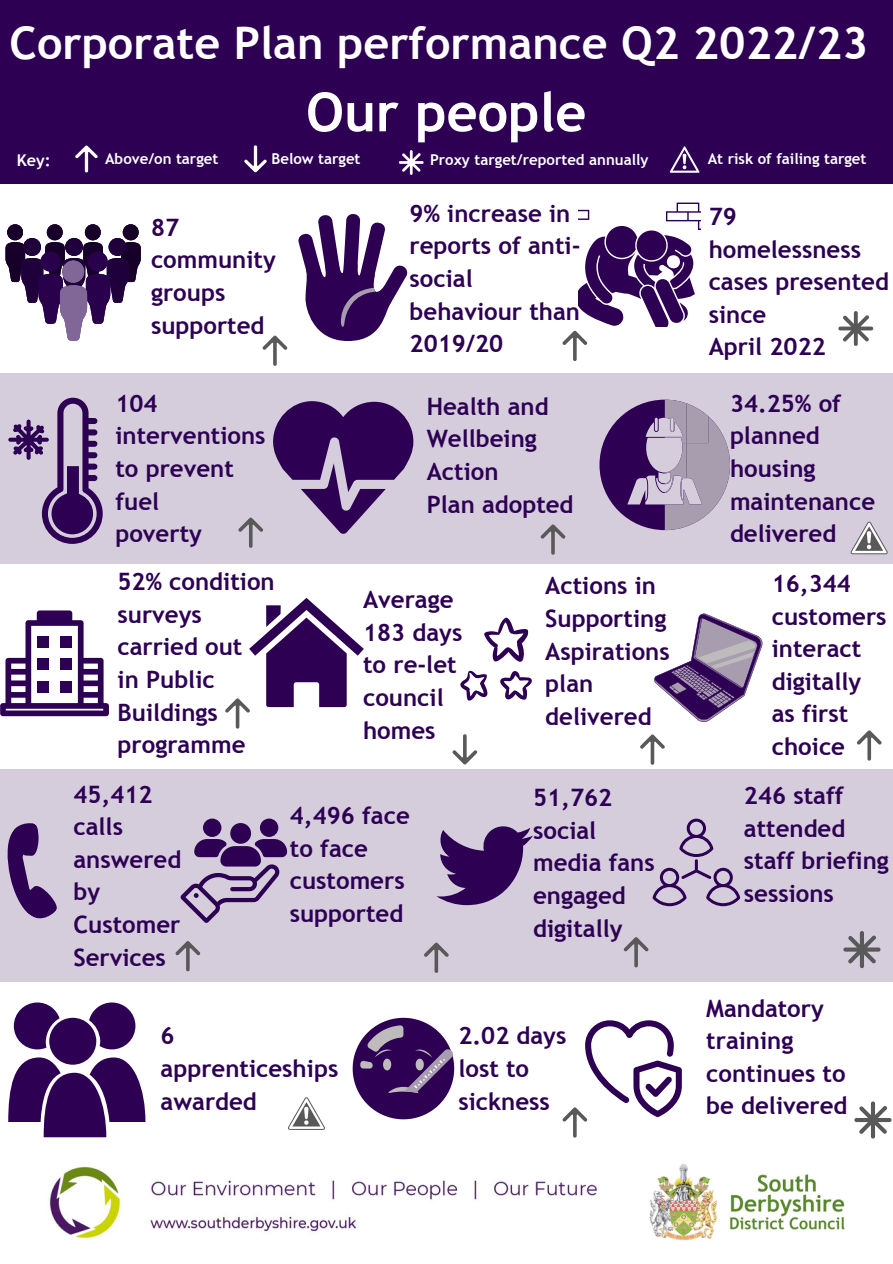
<style>
.page{position:relative;width:893px;height:1264px;background:#fff}
.page>*{position:absolute;margin:0;border:0;box-sizing:border-box;transform-origin:0 0}
.t1{font:700 54px "Trebuchet MS";color:#fff}
.t2{font:700 45px "Trebuchet MS";color:#fff}
.t3{font:700 24px/32.5px "Trebuchet MS";color:#2d0054}
.t4{font:700 16.2px "Trebuchet MS";color:#fff}
.t5{font:700 15px "Trebuchet MS";color:#fff}
</style>
<div class="page">
<div style="left:0;top:0;width:892px;height:183px;background:#2d0054"></div>
<img style="left:49px;top:1166px;width:547px;height:73px">
<img style="left:649px;top:1163px;width:196px;height:78px">
<svg style="left:6px;top:224px;width:135px;height:117px"></svg>
<div style="left:62px;top:260px;width:22px;height:23px;background:#816698;border-radius:50%"></div>
<svg style="left:298px;top:214px;width:110px;height:127px"></svg>
<div style="left:0;top:373px;width:892px;height:190px;background:#d5ccdc"></div>
<svg style="left:599px;top:399px;width:131px;height:131px"></svg>
<div style="left:0;top:769px;width:892px;height:213px;background:#d5ccdc"></div>
<svg style="left:654px;top:613px;width:109px;height:109px"></svg>
<svg style="left:7px;top:823px;width:50px;height:96px"></svg>
<div style="left:49px;top:1017px;width:47px;height:47px;background:#2d0054;border-radius:50%"></div>
<svg style="left:89px;top:1002px;width:46px;height:47px"></svg>
<svg style="left:14px;top:1002px;width:46px;height:47px"></svg>
<svg style="left:8px;top:1057px;width:137px;height:80px"></svg>
<svg style="left:352px;top:1017px;width:103px;height:103px"></svg>
<svg style="left:562px;top:202px;width:138px;height:159px"></svg>
<svg style="left:838px;top:311px;width:35px;height:35px"></svg>
<svg style="left:623px;top:937px;width:25px;height:30px"></svg>
<svg style="left:8px;top:398px;width:95px;height:146px"></svg>
<svg style="left:238px;top:517px;width:25px;height:31px"></svg>
<svg style="left:273px;top:401px;width:140px;height:133px"></svg>
<svg style="left:452px;top:734px;width:25px;height:30px"></svg>
<svg style="left:0;top:610px;width:109px;height:106px"></svg>
<svg style="left:857px;top:730px;width:24px;height:30px"></svg>
<svg style="left:562px;top:1020px;width:119px;height:117px"></svg>
<svg style="left:540px;top:524px;width:25px;height:30px"></svg>
<svg style="left:225px;top:598px;width:139px;height:130px"></svg>
<svg style="left:175px;top:941px;width:25px;height:30px"></svg>
<svg style="left:640px;top:734px;width:24px;height:30px"></svg>
<svg style="left:424px;top:942px;width:24px;height:30px"></svg>
<svg style="left:652px;top:818px;width:88px;height:88px"></svg>
<svg style="left:436px;top:826px;width:97px;height:79px"></svg>
<div style="left:260px;top:818px;width:18px;height:19px;background:#2d0054;border-radius:50%"></div>
<div style="left:203px;top:818px;width:18px;height:19px;background:#2d0054;border-radius:50%"></div>
<svg style="left:180px;top:839px;width:107px;height:84px"></svg>
<div style="left:230px;top:823px;width:21px;height:20px;background:#2d0054;border-radius:50%"></div>
<svg style="left:262px;top:335px;width:25px;height:31px"></svg>
<svg style="left:843px;top:931px;width:37px;height:37px"></svg>
<svg style="left:854px;top:1101px;width:37px;height:37px"></svg>
<svg style="left:484px;top:617px;width:45px;height:45px"></svg>
<svg style="left:460px;top:670px;width:28px;height:30px"></svg>
<svg style="left:500px;top:671px;width:32px;height:29px"></svg>
<svg style="left:850px;top:521px;width:37px;height:33px"></svg>
<svg style="left:288px;top:1097px;width:37px;height:32px"></svg>
<svg style="left:75px;top:145px;width:23px;height:27px"></svg>
<svg style="left:244px;top:145px;width:23px;height:27px"></svg>
<svg style="left:399px;top:150px;width:24px;height:25px"></svg>
<svg style="left:669px;top:146px;width:31px;height:27px"></svg>
<h2 class="t2" style="left:10px;top:17px;width:860px">Corporate Plan performance Q2 2022/23</h2>
<h1 class="t1" style="left:306px;top:81px;width:282px">Our people</h1>
<p class="t4" style="left:17px;top:150px;width:35px">Key:</p>
<p class="t5" style="left:105px;top:150px;width:115px">Above/on target</p>
<p class="t5" style="left:271px;top:150px;width:91px">Below target</p>
<p class="t5" style="left:430px;top:151px;width:220px">Proxy target/reported annually</p>
<p class="t5" style="left:707px;top:150px;width:160px">At risk of failing target</p>
<p class="t3" style="left:151px;top:211px;width:126px">87 community groups supported</p>
<p class="t3" style="left:115px;top:387px;width:152px">104 interventions to prevent fuel<br>poverty</p>
<p class="t3" style="left:117px;top:565px;width:159px">52% condition surveys carried out<br>in Public<br>Buildings programme</p>
<p class="t3" style="left:73px;top:777px;width:109px">45,412 calls answered by<br>Customer<br>Services</p>
<p class="t3" style="left:409px;top:197px;width:172px">9% increase in reports of anti&shy;social behaviour than<br>2019/20</p>
<p class="t3" style="left:708px;top:200px;width:182px">79 homelessness cases presented since<br>April 2022</p>
<p class="t3" style="left:730px;top:387px;width:147px">34.25% of planned housing maintenance delivered</p>
<p class="t3" style="left:427px;top:390px;width:148px">Health and<br>Wellbeing<br>Action<br>Plan adopted</p>
<p class="t3" style="left:363px;top:583px;width:101px">Average<br>183 days to re-let council homes</p>
<p class="t3" style="left:290px;top:799px;width:121px">4,496 face to face customers supported</p>
<p class="t3" style="left:545px;top:569px;width:126px">Actions in<br>Supporting<br>Aspirations plan delivered</p>
<p class="t3" style="left:533px;top:781px;width:123px">51,762 social media fans engaged digitally</p>
<p class="t3" style="left:771px;top:567px;width:116px">16,344 customers interact digitally as first choice</p>
<p class="t3" style="left:744px;top:779px;width:146px">246 staff attended staff briefing sessions</p>
<p class="t3" style="left:161px;top:1019px;width:179px">6 apprenticeships awarded</p>
<p class="t3" style="left:458px;top:1019px;width:109px">2.02 days lost to sickness</p>
<p class="t3" style="left:706px;top:991px;width:143px">Mandatory training continues to be delivered</p>
</div>
